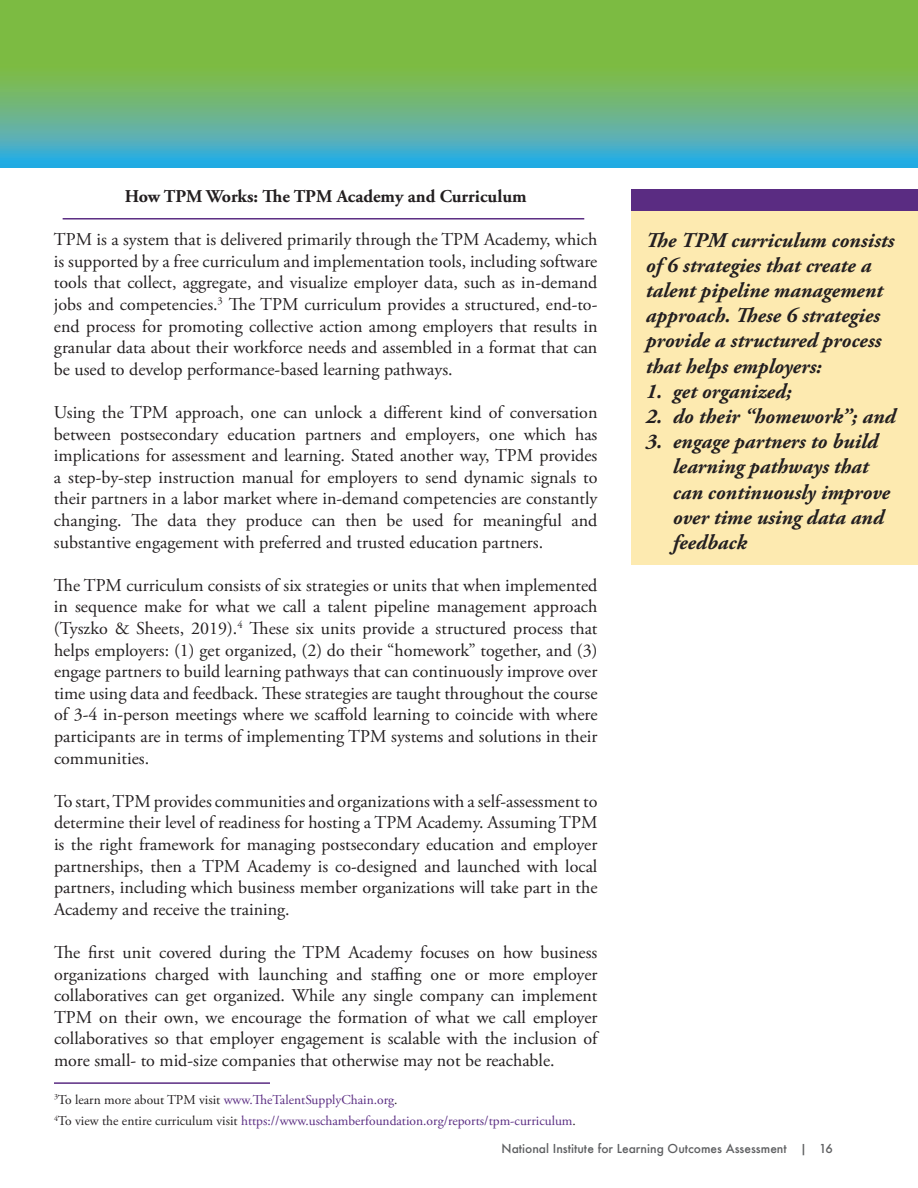
<style>
.page{position:relative;width:918px;height:1188px;background:#fff}
.page>*{position:absolute;margin:0;border:0;box-sizing:border-box;transform-origin:0 0}
.t1{font:italic 700 21px/25.2px "Adobe Garamond Pro";color:#231f20}
.t2{font:18px/21.6px "Adobe Garamond Pro";color:#231f20;text-align:justify}
.t3{font:700 18px "Adobe Garamond Pro";color:#231f20}
.t4{font:13.5px/21.6px "Adobe Garamond Pro";color:#5a2c82}
.t5{font:500 12px "Futura";color:#5f6062}
.s1{color:#231f20}
</style>
<div class="page">
<div style="left:631px;top:204px;width:287px;height:361px;background:#fdeab0"></div>
<div style="left:631px;top:189px;width:287px;height:22px;background:#5a2c82"></div>
<svg style="left:0;top:0;width:918px;height:167px;background:#6bb671"></svg>
<hr style="left:63px;top:218px;width:521px;height:2px;background:#5a2c82">
<hr style="left:54px;top:1082px;width:216px;height:2px;background:#5a2c82">
<p class="t3" style="left:125px;top:186px;width:403px">How TPM Works: The TPM Academy and Curriculum</p>
<p class="t2" style="left:54px;top:229px;width:545px">TPM is a system that is delivered primarily through the TPM Academy, which is supported by a free curriculum and implementation tools, including software tools that collect, aggregate, and visualize employer data, such as in-demand jobs and competencies.<sup>3</sup> The TPM curriculum provides a structured, end-to&shy;end process for promoting collective action among employers that results in granular data about their workforce needs and assembled in a format that can be used to develop performance-based learning pathways.</p>
<p class="t2" style="left:54px;top:402px;width:545px">Using the TPM approach, one can unlock a different kind of conversation between postsecondary education partners and employers, one which has implications for assessment and learning. Stated another way, TPM provides a step-by-step instruction manual for employers to send dynamic signals to their partners in a labor market where in-demand competencies are constantly changing. The data they produce can then be used for meaningful and substantive engagement with preferred and trusted education partners.</p>
<p class="t2" style="left:54px;top:575px;width:545px">The TPM curriculum consists of six strategies or units that when implemented in sequence make for what we call a talent pipeline management approach (Tyszko &amp; Sheets, 2019).<sup>4</sup> These six units provide a structured process that helps employers: (1) get organized, (2) do their “homework” together, and (3) engage partners to build learning pathways that can continuously improve over time using data and feedback. These strategies are taught throughout the course of 3-4 in-person meetings where we scaffold learning to coincide with where participants are in terms of implementing TPM systems and solutions in their communities.</p>
<p class="t2" style="left:54px;top:791px;width:545px">To start, TPM provides communities and organizations with a self-assessment to determine their level of readiness for hosting a TPM Academy. Assuming TPM is the right framework for managing postsecondary education and employer partnerships, then a TPM Academy is co-designed and launched with local partners, including which business member organizations will take part in the Academy and receive the training.</p>
<p class="t2" style="left:54px;top:942px;width:545px">The first unit covered during the TPM Academy focuses on how business organizations charged with launching and staffing one or more employer collaboratives can get organized. While any single company can implement TPM on their own, we encourage the formation of what we call employer collaboratives so that employer engagement is scalable with the inclusion of more small- to mid-size companies that otherwise may not be reachable.</p>
<p class="t4" style="left:54px;top:1089px;width:523px"><sup>3</sup><span class="s1">To learn more about TPM visit</span> www.TheTalentSupplyChain.org<span class="s1">.<br></span><sup>4</sup><span class="s1">To view the entire curriculum visit</span> https://www.uschamberfoundation.org/reports/tpm-curriculum<span class="s1">.</span></p>
<p class="t1" style="left:646px;top:228px;width:250px">The TPM curriculum consists of 6 strategies that create a talent pipeline management approach. These 6 strategies provide a structured process that helps employers:</p>
<p class="t1" style="left:646px;top:379px;width:147px">1. get organized;</p>
<p class="t1" style="left:646px;top:404px;width:251px">2. do their “homework”; and</p>
<p class="t1" style="left:673px;top:429px;width:219px;text-indent:-27px">3. engage partners to build learning pathways that can continuously improve over time using data and feedback</p>
<p class="t5" style="left:501px;top:1140px;width:333px">National Institute for Learning Outcomes Assessment | 16</p>
</div>
